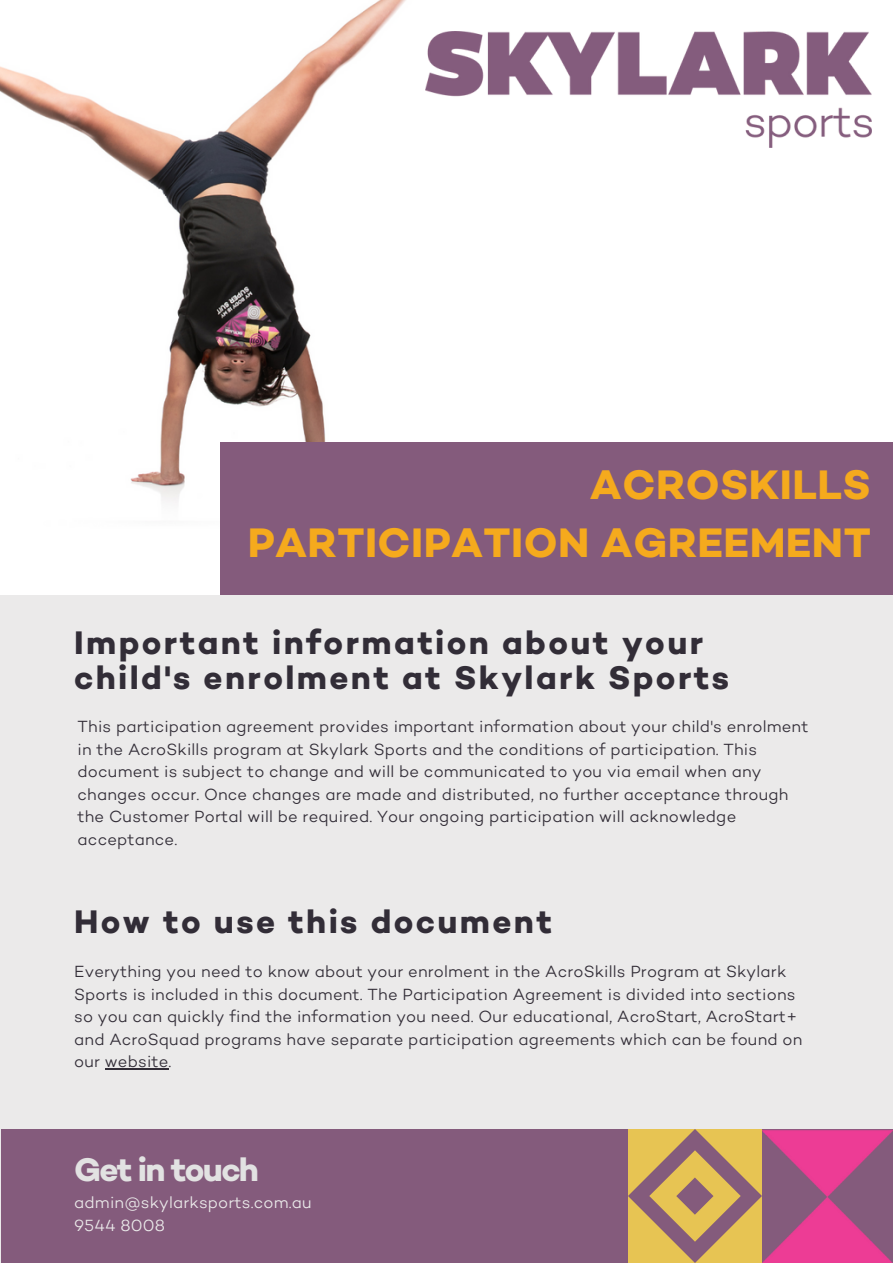
<style>
.page{position:relative;width:893px;height:1264px;background:#fff}
.page>*{position:absolute;margin:0;border:0;box-sizing:border-box;transform-origin:0 0}
.t1{font:700 42px/58.5px "Campton";letter-spacing:.01em;color:#f5aa1d;text-align:right}
.t2{font:700 33.3px "Campton";letter-spacing:-.05em;color:#e2e2e2}
.t3{font:700 33.15px/34.8px "Campton";letter-spacing:.07em;color:#322d37}
.t4{font:300 16.5px/22.5px "Campton";letter-spacing:.01em;color:#322d37}
.t5{font:300 16.5px/22.5px "Campton";letter-spacing:.01em;color:#ebeaea}
</style>
<div class="page">
<div style="left:0;top:0;width:892px;height:1262px;background:#ebeaea"></div>
<img style="left:0;top:0;width:892px;height:595px">
<div style="left:1px;top:1129px;width:891px;height:133px;background:#845b7c"></div>
<div style="left:220px;top:443px;width:672px;height:152px;background:#845b7c"></div>
<img style="left:628px;top:1129px;width:264px;height:133px">
<img style="left:425px;top:31px;width:446px;height:116px">
<hr style="left:105px;top:1068px;width:64px;height:1px;background:#322d37">
<h1 class="t1" style="left:248px;top:459px;width:624px">ACROSKILLS<br>PARTICIPATION AGREEMENT</h1>
<h3 class="t3" style="left:74px;top:629px;width:656px">Important information about your child's enrolment at Skylark Sports</h3>
<p class="t4" style="left:78px;top:717px;width:732px">This participation agreement provides important information about your child's enrolment in the AcroSkills program at Skylark Sports and the conditions of participation. This document is subject to change and will be communicated to you via email when any changes occur. Once changes are made and distributed, no further acceptance through the Customer Portal will be required. Your ongoing participation will acknowledge acceptance.</p>
<h3 class="t3" style="left:74px;top:907px;width:479px">How to use this document</h3>
<p class="t4" style="left:74px;top:962px;width:729px">Everything you need to know about your enrolment in the AcroSkills Program at Skylark Sports is included in this document. The Participation Agreement is divided into sections so you can quickly find the information you need. Our educational, AcroStart, AcroStart+ and AcroSquad programs have separate participation agreements which can be found on our website.</p>
<h2 class="t2" style="left:74px;top:1152px;width:186px">Get in touch</h2>
<p class="t5" style="left:74px;top:1192px;width:239px">admin@skylarksports.com.au<br>9544 8008</p>
</div>
